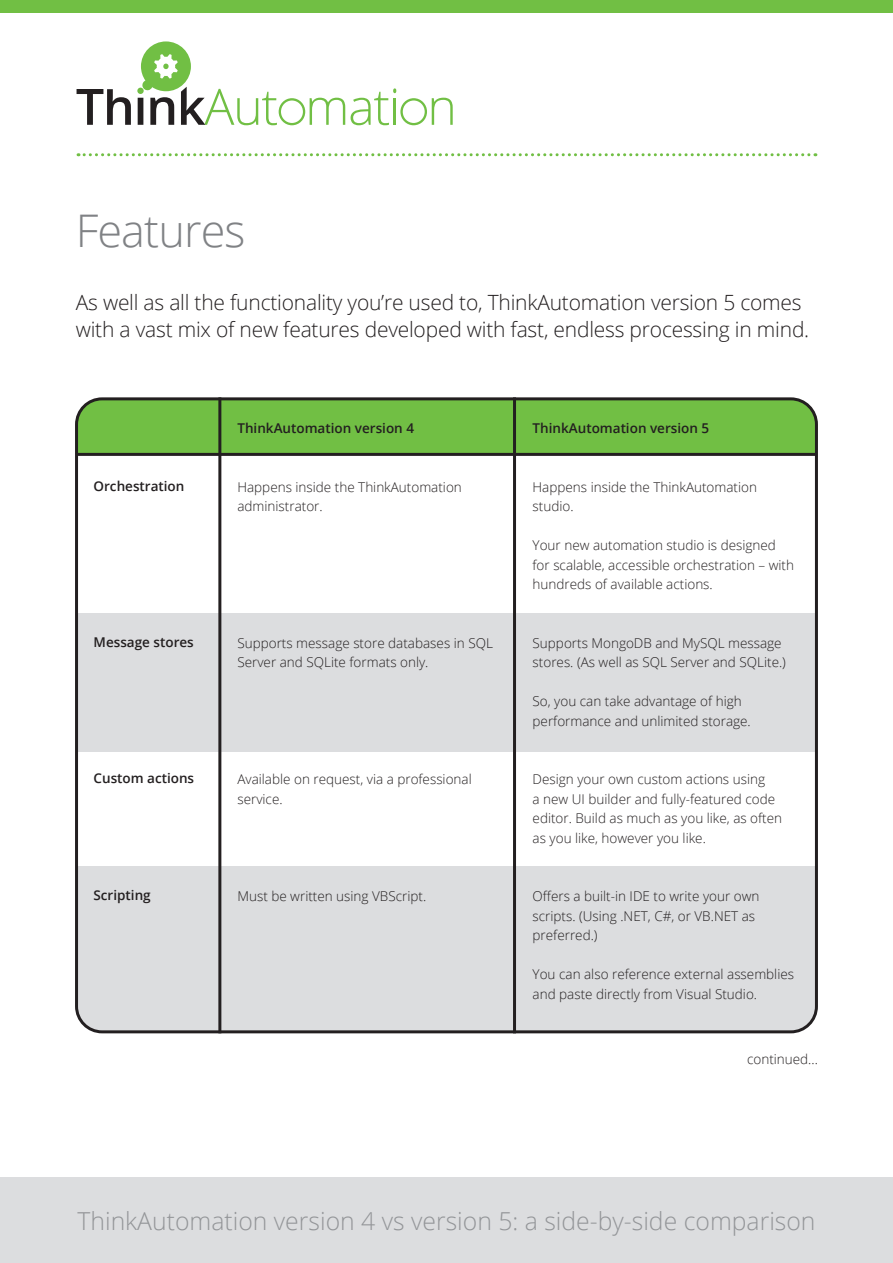
<style>
.page{position:relative;width:893px;height:1263px;background:#fff}
.page>*{position:absolute;margin:0;border:0;box-sizing:border-box;transform-origin:0 0}
.t1{font:300 45px "Open Sans";letter-spacing:-.02em;color:#808285}
.t2{font:300 24.75px "Open Sans";color:#939598}
.t3{font:300 21px/27px "Open Sans";letter-spacing:-.01em;color:#231f20}
.t4{font:300 13.5px/19.5px "Open Sans";color:#231f20}
.t5{font:600 13.5px "Open Sans";color:#231f20}
</style>
<div class="page">
<div style="left:77px;top:399px;width:739px;height:55px;background:#71bf44"></div>
<div style="left:77px;top:613px;width:739px;height:138px;background:#dcdddf"></div>
<div style="left:77px;top:866px;width:739px;height:166px;background:#dcdddf"></div>
<div style="left:75px;top:397px;width:743px;height:636px;border:3px solid #231f20;border-radius:26px"></div>
<hr style="left:218px;top:397px;width:3px;height:636px;background:#231f20">
<hr style="left:77px;top:453px;width:739px;height:3px;background:#231f20">
<hr style="left:513px;top:397px;width:3px;height:636px;background:#231f20">
<div style="left:0;top:1178px;width:893px;height:85px;background:#dcdddf"></div>
<svg style="left:78px;top:153px;width:731px;height:3px"></svg>
<div style="left:0;top:0;width:893px;height:13px;background:#71bf44"></div>
<svg style="left:310px;top:98px;width:35px;height:27px"></svg>
<svg style="left:351px;top:88px;width:45px;height:37px"></svg>
<svg style="left:432px;top:98px;width:21px;height:27px"></svg>
<div style="left:279px;top:98px;width:26px;height:27px;border:2px solid #71bf44;border-radius:50%"></div>
<div style="left:400px;top:98px;width:27px;height:27px;border:2px solid #71bf44;border-radius:50%"></div>
<svg style="left:77px;top:41px;width:200px;height:84px"></svg>
<p class="t1" style="left:76px;top:200px;width:171px">Features</p>
<p class="t3" style="left:76px;top:288px;width:735px">As well as all the functionality you’re used to, ThinkAutomation version 5 comes with a vast mix of new features developed with fast, endless processing in mind.</p>
<p class="t5" style="left:237px;top:419px;width:178px">ThinkAutomation version 4</p>
<p class="t5" style="left:533px;top:419px;width:178px">ThinkAutomation version 5</p>
<p class="t5" style="left:94px;top:476px;width:92px">Orchestration</p>
<p class="t4" style="left:237px;top:477px;width:226px">Happens inside the ThinkAutomation administrator.</p>
<p class="t4" style="left:533px;top:477px;width:226px">Happens inside the ThinkAutomation studio.</p>
<p class="t4" style="left:533px;top:535px;width:263px">Your new automation studio is designed for scalable, accessible orchestration – with hundreds of available actions.</p>
<p class="t5" style="left:94px;top:632px;width:102px">Message stores</p>
<p class="t4" style="left:237px;top:633px;width:257px">Supports message store databases in SQL<br>Server and SQLite formats only.</p>
<p class="t4" style="left:533px;top:633px;width:255px">Supports MongoDB and MySQL message stores. (As well as SQL Server and SQLite.)</p>
<p class="t4" style="left:533px;top:691px;width:220px">So, you can take advantage of high performance and unlimited storage.</p>
<p class="t5" style="left:94px;top:769px;width:102px">Custom actions</p>
<p class="t4" style="left:237px;top:769px;width:236px">Available on request, via a professional service.</p>
<p class="t4" style="left:533px;top:769px;width:251px">Design your own custom actions using<br>a new UI builder and fully-featured code editor. Build as much as you like, as often as you like, however you like.</p>
<p class="t5" style="left:94px;top:886px;width:59px">Scripting</p>
<p class="t4" style="left:237px;top:886px;width:190px">Must be written using VBScript.</p>
<p class="t4" style="left:533px;top:886px;width:228px">Offers a built-in IDE to write your own scripts. (Using .NET, C#, or VB.NET as preferred.)</p>
<p class="t4" style="left:533px;top:964px;width:263px">You can also reference external assemblies and paste directly from Visual Studio.</p>
<p class="t4" style="left:747px;top:1049px;width:72px">continued...</p>
<p class="t2" style="left:78px;top:1204px;width:739px">ThinkAutomation version 4 vs version 5: a side-by-side comparison</p>
</div>
